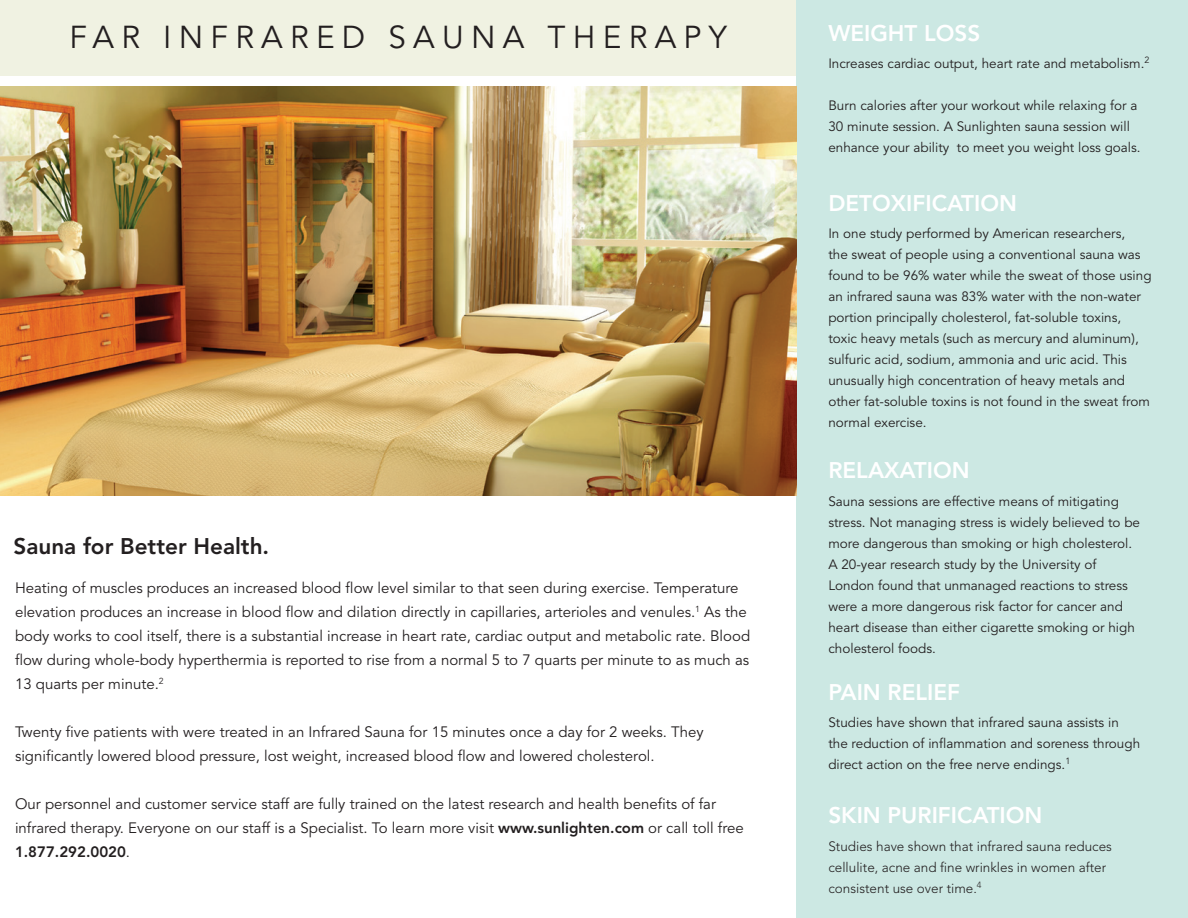
<style>
.page{position:relative;width:1188px;height:918px;background:#fff}
.page>*{position:absolute;margin:0;border:0;box-sizing:border-box;transform-origin:0 0}
.t1{font:31.5px "Avenir LT Std";letter-spacing:.23em;color:#231f20}
.t2{font:800 22.5px "Avenir LT Std";color:#fff}
.t3{font:800 22.5px "Avenir LT Std";color:#231f20}
.t4{font:15px/24px "Avenir LT Std";color:#231f20}
.t5{font:13.5px/21px "Avenir LT Std";color:#231f20}
.t6{font:300 13.5px/21px "Avenir LT Std";color:#231f20}
.s1{font-weight:800}
</style>
<div class="page">
<div style="left:0;top:0;width:803px;height:76px;background:#f0f2e2"></div>
<div style="left:796px;top:0;width:392px;height:918px;background:#cce8e3"></div>
<img style="left:0;top:87px;width:796px;height:408px">
<p class="t1" style="left:69px;top:19px;width:659px">FAR INFRARED SAUNA THERAPY</p>
<p class="t3" style="left:14px;top:533px;width:257px">Sauna for Better Health.</p>
<p class="t4" style="left:15px;top:577px;width:737px">Heating of muscles produces an increased blood flow level similar to that seen during exercise. Temperature elevation produces an increase in blood flow and dilation directly in capillaries, arterioles and venules.<sup>1</sup> As the body works to cool itself, there is a substantial increase in heart rate, cardiac output and metabolic rate. Blood flow during whole-body hyperthermia is reported to rise from a normal 5 to 7 quarts per minute to as much as 13 quarts per minute.<sup>2</sup></p>
<p class="t4" style="left:15px;top:721px;width:690px">Twenty five patients with were treated in an Infrared Sauna for 15 minutes once a day for 2 weeks. They significantly lowered blood pressure, lost weight, increased blood flow and lowered cholesterol.</p>
<p class="t4" style="left:15px;top:793px;width:730px">Our personnel and customer service staff are fully trained on the latest research and health benefits of far infrared therapy. Everyone on our staff is a Specialist. To learn more visit <span class="s1">www.sunlighten.com</span> or call toll free<br><span class="s1">1.877.292.0020</span>.</p>
<p class="t2" style="left:828px;top:20px;width:154px">WEIGHT LOSS</p>
<p class="t5" style="left:828px;top:53px;width:323px">Increases cardiac output, heart rate and metabolism.<sup>2</sup></p>
<p class="t5" style="left:828px;top:95px;width:314px">Burn calories after your workout while relaxing for a<br>30 minute session. A Sunlighten sauna session will enhance your ability to meet you weight loss goals.</p>
<p class="t2" style="left:828px;top:189px;width:190px">DETOXIFICATION</p>
<p class="t5" style="left:828px;top:223px;width:325px">In one study performed by American researchers,<br>the sweat of people using a conventional sauna was found to be 96% water while the sweat of those using an infrared sauna was 83% water with the non-water portion principally cholesterol, fat-soluble toxins, toxic heavy metals (such as mercury and aluminum), sulfuric acid, sodium, ammonia and uric acid. This unusually high concentration of heavy metals and other fat-soluble toxins is not found in the sweat from normal exercise.</p>
<p class="t2" style="left:828px;top:457px;width:143px">RELAXATION</p>
<p class="t5" style="left:828px;top:491px;width:313px">Sauna sessions are effective means of mitigating stress. Not managing stress is widely believed to be more dangerous than smoking or high cholesterol.<br>A 20-year research study by the University of London found that unmanaged reactions to stress were a more dangerous risk factor for cancer and heart disease than either cigarette smoking or high cholesterol foods.</p>
<p class="t2" style="left:828px;top:678px;width:133px">PAIN RELIEF</p>
<p class="t5" style="left:828px;top:712px;width:313px">Studies have shown that infrared sauna assists in the reduction of inflammation and soreness through direct action on the free nerve endings.<sup>1</sup></p>
<p class="t2" style="left:828px;top:802px;width:216px">SKIN PURIFICATION</p>
<p class="t6" style="left:828px;top:836px;width:285px">Studies have shown that infrared sauna reduces cellulite, acne and fine wrinkles in women after consistent use over time.<sup>4</sup></p>
</div>
